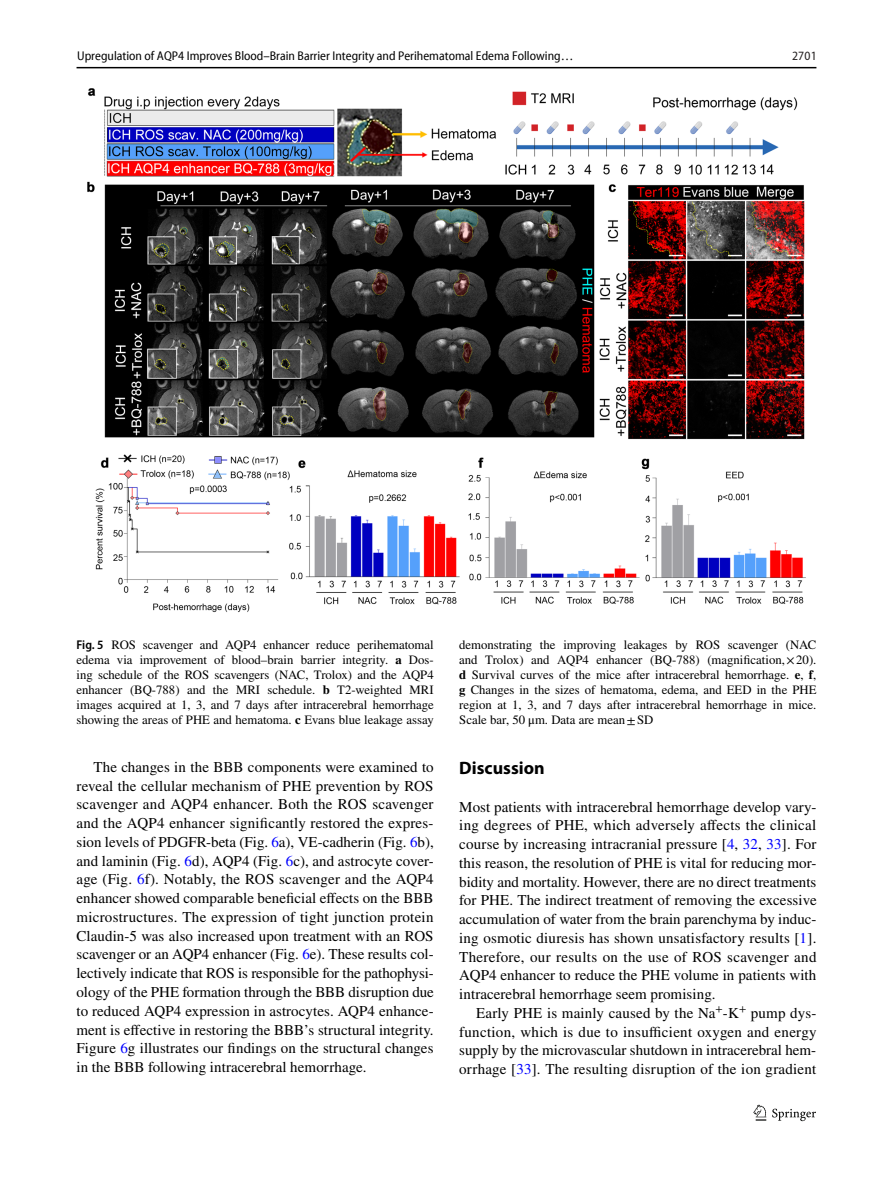
<style>
.page{position:relative;width:893px;height:1187px;background:#fff}
.page>*{position:absolute;margin:0;border:0;box-sizing:border-box;transform-origin:0 0}
.t1{font:700 18px "Myriad Pro";color:#000}
.t2{font:15px/18.8px "STIX";letter-spacing:.005em;color:#000;text-align:justify}
.t3{font:12.75px/15px "STIX";color:#000;text-align:justify}
.t4{font:semi-condensed 12.75px "Myriad Pro Unic";color:#000}
.t5{font:12.75px "Myriad Pro Unic Semi Condensed";color:#231f20}
.s1{font-family:"Myriad Pro";font-weight:600;font-stretch:semi-condensed}
.s2{font-weight:700}
.s3{color:#00f}
</style>
<div class="page">
<hr style="left:77px;top:67px;width:739px;height:1px;background:#000">
<img style="left:87px;top:88px;width:719px;height:525px">
<svg style="left:753px;top:1104px;width:13px;height:16px"></svg>
<svg style="left:772px;top:1108px;width:44px;height:12px"></svg>
<p class="t4" style="left:77px;top:51px;width:498px">Upregulation of AQP4 Improves Blood–Brain Barrier Integrity and Perihematomal Edema Following…</p>
<p class="t5" style="left:792px;top:50px;width:26px">2701</p>
<p class="t3" style="left:77px;top:637px;width:359px"><span class="s1">Fig. 5</span> ROS scavenger and AQP4 enhancer reduce perihematomal edema via improvement of blood–brain barrier integrity. <span class="s2">a</span> Dos&shy;ing schedule of the ROS scavengers (NAC, Trolox) and the AQP4 enhancer (BQ-788) and the MRI schedule. <span class="s2">b</span> T2-weighted MRI images acquired at 1, 3, and 7 days after intracerebral hemorrhage showing the areas of PHE and hematoma. <span class="s2">c</span> Evans blue leakage assay</p>
<p class="t3" style="left:459px;top:637px;width:359px">demonstrating the improving leakages by ROS scavenger (NAC and Trolox) and AQP4 enhancer (BQ-788) (magnification,×20). <span class="s2">d</span> Survival curves of the mice after intracerebral hemorrhage. <span class="s2">e</span>, <span class="s2">f</span>, <span class="s2">g</span> Changes in the sizes of hematoma, edema, and EED in the PHE region at 1, 3, and 7 days after intracerebral hemorrhage in mice.<br>Scale bar, 50 μm. Data are mean±SD</p>
<p class="t2" style="left:76px;top:758px;width:359px;text-indent:17px">The changes in the BBB components were examined to reveal the cellular mechanism of PHE prevention by ROS scavenger and AQP4 enhancer. Both the ROS scavenger and the AQP4 enhancer significantly restored the expres&shy;sion levels of PDGFR-beta (Fig. <span class="s3">6</span>a), VE-cadherin (Fig. <span class="s3">6</span>b), and laminin (Fig. <span class="s3">6</span>d), AQP4 (Fig. <span class="s3">6</span>c), and astrocyte cover&shy;age (Fig. <span class="s3">6</span>f). Notably, the ROS scavenger and the AQP4 enhancer showed comparable beneficial effects on the BBB microstructures. The expression of tight junction protein Claudin-5 was also increased upon treatment with an ROS scavenger or an AQP4 enhancer (Fig. <span class="s3">6</span>e). These results col&shy;lectively indicate that ROS is responsible for the pathophysi&shy;ology of the PHE formation through the BBB disruption due to reduced AQP4 expression in astrocytes. AQP4 enhance&shy;ment is effective in restoring the BBB’s structural integrity.<br>Figure <span class="s3">6</span>g illustrates our findings on the structural changes in the BBB following intracerebral hemorrhage.</p>
<p class="t1" style="left:459px;top:756px;width:87px">Discussion</p>
<p class="t2" style="left:459px;top:798px;width:359px">Most patients with intracerebral hemorrhage develop vary&shy;ing degrees of PHE, which adversely affects the clinical course by increasing intracranial pressure [<span class="s3">4</span>, <span class="s3">32</span>, <span class="s3">33</span>]. For this reason, the resolution of PHE is vital for reducing mor&shy;bidity and mortality. However, there are no direct treatments for PHE. The indirect treatment of removing the excessive accumulation of water from the brain parenchyma by induc&shy;ing osmotic diuresis has shown unsatisfactory results [<span class="s3">1</span>].<br>Therefore, our results on the use of ROS scavenger and AQP4 enhancer to reduce the PHE volume in patients with intracerebral hemorrhage seem promising.</p>
<p class="t2" style="left:459px;top:1004px;width:359px;text-indent:17px">Early PHE is mainly caused by the Na<sup>+</sup>-K<sup>+</sup> pump dys&shy;function, which is due to insufficient oxygen and energy supply by the microvascular shutdown in intracerebral hem&shy;orrhage [<span class="s3">33</span>]. The resulting disruption of the ion gradient</p>
</div>
